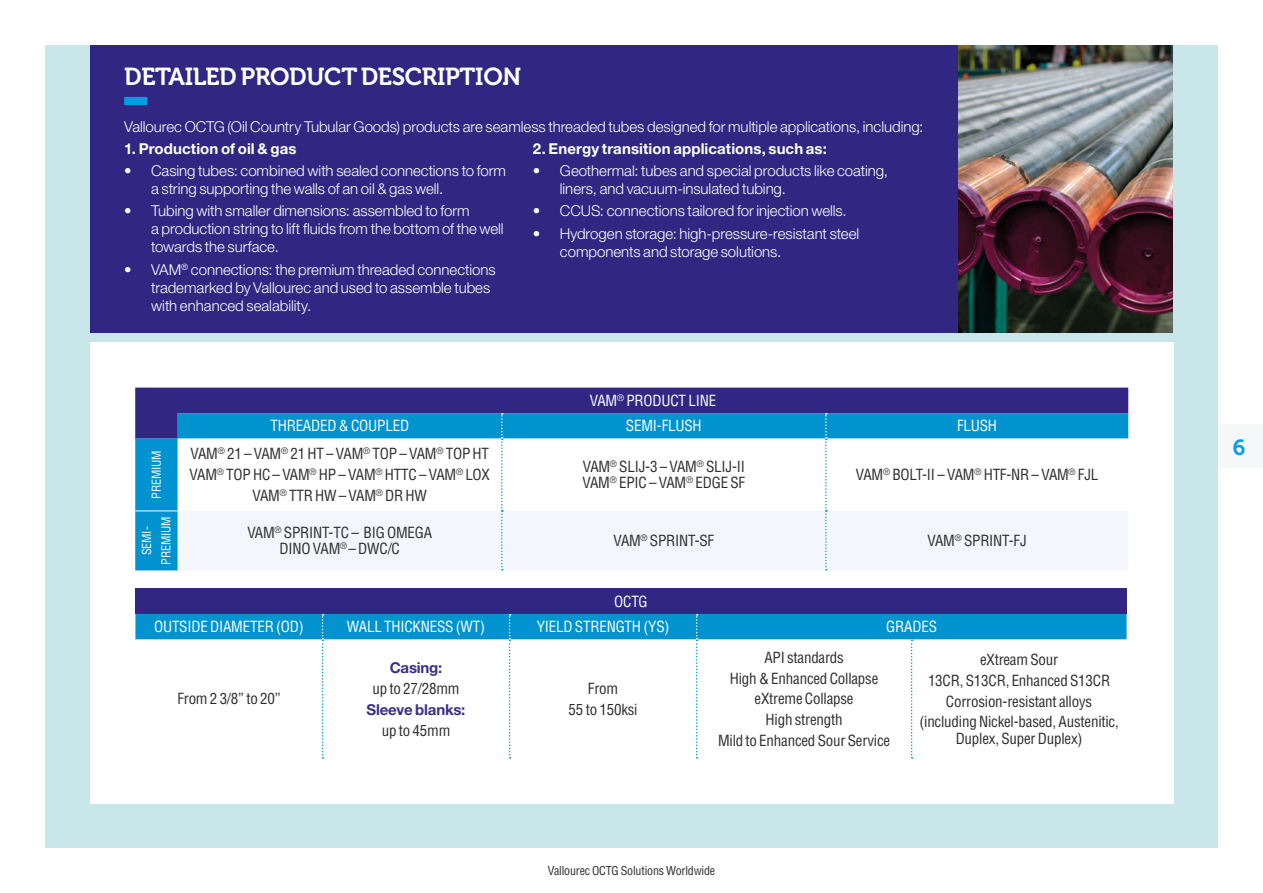
<style>
.page{position:relative;width:1263px;height:893px;background:#fff}
.page>*{position:absolute;margin:0;border:0;box-sizing:border-box;transform-origin:0 0}
.t1{font:24.45px "Museo 700";letter-spacing:-.015em;color:#fff}
.t2{font:21.75px "Museo 700";color:#009fe3}
.t3{font:300 15px/18px "Helvetica Neue LT Std";letter-spacing:-.005em;color:#fff}
.t4{font:condensed 15px/20.7px "Helvetica LT Std";letter-spacing:-.01em;color:#2e2d2c;text-align:center}
.t5{font:condensed 15px "Helvetica LT Std";letter-spacing:-.01em;color:#fff}
.t6{font:700 15px "Helvetica Neue LT Std";letter-spacing:.005em;color:#fff}
.t7{font:700 15px "Helvetica Neue LT Std";letter-spacing:-.015em;color:#3b2e87}
.t8{font:condensed 12px "Helvetica LT Std";letter-spacing:-.015em;color:#2e2d2c}
.t9{font:condensed 12px/19.2px "Helvetica LT Std";letter-spacing:-.015em;color:#fff;text-align:center}
</style>
<div class="page">
<div style="left:1212px;top:425px;width:51px;height:43px;background:#f5f8f8"></div>
<div style="left:45px;top:45px;width:1173px;height:803px;background:#c9e7ea"></div>
<img style="left:958px;top:45px;width:215px;height:288px">
<div style="left:90px;top:342px;width:1084px;height:462px;background:#fff"></div>
<div style="left:135px;top:388px;width:993px;height:25px;background:#312783"></div>
<svg style="left:135px;top:413px;width:993px;height:157px"></svg>
<hr style="left:135px;top:510px;width:43px;height:1px;background:#fff">
<div style="left:135px;top:588px;width:991px;height:26px;background:#312783"></div>
<svg style="left:135px;top:614px;width:991px;height:145px"></svg>
<div style="left:90px;top:45px;width:868px;height:288px;background:#312783"></div>
<div style="left:124px;top:97px;width:23px;height:8px;background:#009fe3"></div>
<h1 class="t1" style="left:124px;top:63px;width:399px">DETAILED PRODUCT DESCRIPTION</h1>
<p class="t3" style="left:124px;top:117px;width:801px">Vallourec OCTG (Oil Country Tubular Goods) products are seamless threaded tubes designed for multiple applications, including:</p>
<p class="t6" style="left:124px;top:139px;width:174px">1. Production of oil &amp; gas</p>
<p class="t3" style="left:151px;top:161px;width:356px;text-indent:-27px">• Casing tubes: combined with sealed connections to form a string supporting the walls of an oil &amp; gas well.</p>
<p class="t3" style="left:151px;top:202px;width:354px;text-indent:-27px">• Tubing with smaller dimensions: assembled to form<br>a production string to lift fluids from the bottom of the well towards the surface.</p>
<p class="t3" style="left:151px;top:260px;width:346px;text-indent:-27px">• VAM<sup>®</sup> connections: the premium threaded connections trademarked by Vallourec and used to assemble tubes with enhanced sealability.</p>
<p class="t6" style="left:533px;top:139px;width:295px">2. Energy transition applications, such as:</p>
<p class="t3" style="left:560px;top:161px;width:329px;text-indent:-27px">• Geothermal: tubes and special products like coating, liners, and vacuum-insulated tubing.</p>
<p class="t3" style="left:533px;top:202px;width:315px">• CCUS: connections tailored for injection wells.</p>
<p class="t3" style="left:560px;top:224px;width:301px;text-indent:-27px">• Hydrogen storage: high-pressure-resistant steel components and storage solutions.</p>
<p class="t5" style="left:590px;top:391px;width:128px">VAM<sup>®</sup> PRODUCT LINE</p>
<p class="t5" style="left:270px;top:416px;width:140px">THREADED &amp; COUPLED</p>
<p class="t5" style="left:626px;top:416px;width:77px">SEMI-FLUSH</p>
<p class="t5" style="left:957px;top:416px;width:42px">FLUSH</p>
<p class="t9" style="left:147px;top:499px;width:50px;rotate:-90deg">PREMIUM</p>
<p class="t4" style="left:190px;top:443px;width:302px">VAM<sup>®</sup> 21 – VAM<sup>®</sup> 21 HT – VAM<sup>®</sup> TOP – VAM<sup>®</sup> TOP HT<br>VAM<sup>®</sup> TOP HC – VAM<sup>®</sup> HP – VAM<sup>®</sup> HTTC – VAM<sup>®</sup> LOX<br>VAM<sup>®</sup> TTR HW – VAM<sup>®</sup> DR HW</p>
<p class="t4" style="left:582px;top:458px;width:164px;line-height:16.5px;text-align:left">VAM<sup>®</sup> SLIJ-3 – VAM<sup>®</sup> SLIJ-II<br>VAM<sup>®</sup> EPIC – VAM<sup>®</sup> EDGE SF</p>
<p class="t4" style="left:856px;top:464px;width:244px">VAM<sup>®</sup> BOLT-II – VAM<sup>®</sup> HTF-NR – VAM<sup>®</sup> FJL</p>
<p class="t9" style="left:137px;top:565px;width:50px;rotate:-90deg">SEMI-<br>PREMIUM</p>
<p class="t4" style="left:247px;top:524px;width:186px;line-height:16.5px">VAM<sup>®</sup> SPRINT-TC – BIG OMEGA<br>DINO VAM<sup>®</sup> – DWC/C</p>
<p class="t4" style="left:613px;top:530px;width:102px">VAM<sup>®</sup> SPRINT-SF</p>
<p class="t4" style="left:927px;top:530px;width:101px">VAM<sup>®</sup> SPRINT-FJ</p>
<p class="t5" style="left:614px;top:592px;width:35px">OCTG</p>
<p class="t5" style="left:154px;top:617px;width:151px">OUTSIDE DIAMETER (OD)</p>
<p class="t5" style="left:347px;top:617px;width:140px">WALL THICKNESS (WT)</p>
<p class="t5" style="left:537px;top:617px;width:134px">YIELD STRENGTH (YS)</p>
<p class="t5" style="left:886px;top:617px;width:52px">GRADES</p>
<p class="t4" style="left:177px;top:689px;width:105px">From 2 3/8” to 20”</p>
<p class="t7" style="left:390px;top:659px;width:54px">Casing:</p>
<p class="t4" style="left:372px;top:678px;width:89px">up to 27/28mm</p>
<p class="t7" style="left:367px;top:700px;width:100px">Sleeve blanks:</p>
<p class="t4" style="left:382px;top:720px;width:70px">up to 45mm</p>
<p class="t4" style="left:569px;top:678px;width:71px">From<br>55 to 150ksi</p>
<p class="t4" style="left:718px;top:647px;width:174px">API standards<br>High &amp; Enhanced Collapse eXtreme Collapse<br>High strength<br>Mild to Enhanced Sour Service</p>
<p class="t4" style="left:919px;top:649px;width:201px">eXtream Sour<br>13CR, S13CR, Enhanced S13CR<br>Corrosion-resistant alloys (including Nickel-based, Austenitic,</p>
<p class="t4" style="left:956px;top:728px;width:128px">Duplex, Super Duplex)</p>
<p class="t8" style="left:548px;top:863px;width:169px">Vallourec OCTG Solutions Worldwide</p>
<h2 class="t2" style="left:1233px;top:435px;width:14px">6</h2>
</div>
